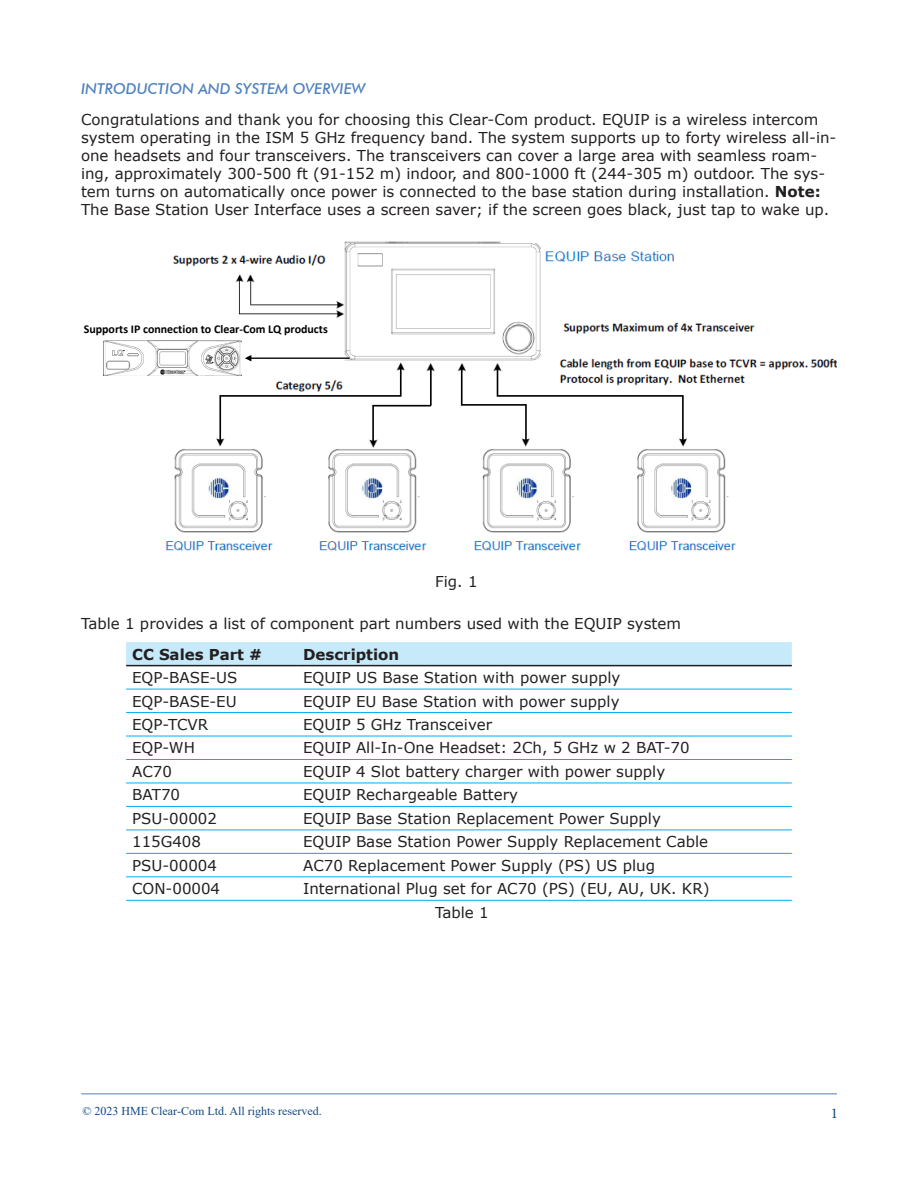
<style>
.page{position:relative;width:918px;height:1188px;background:#fff}
.page>*{position:absolute;margin:0;border:0;box-sizing:border-box;transform-origin:0 0}
.Body_Text{font:15px/18px "Verdana";color:#231f20}
.TOC_1{font:15px "Verdana";color:#231f20}
.Header_1_CAPS{font:italic 500 15px "Futura BT";color:#4f81bd}
.TOC_1-2{font:700 15px "Verdana";color:#231f20}
.t1{font:15px "Minion Pro";color:#114887}
.t2{font:700 12px "Calibri";letter-spacing:-.005em;color:#000}
.t3{font:12px "Times New Roman";color:#114887}
.s1{font-weight:700}
</style>
<div class="page">
<hr style="left:81px;top:1094px;width:756px;height:1px;background:#4f81bd">
<img style="left:166px;top:241px;width:671px;height:310px">
<img style="left:104px;top:340px;width:137px;height:36px">
<hr style="left:250px;top:358px;width:100px;height:1px;background:#000">
<svg style="left:245px;top:355px;width:6px;height:6px"></svg>
<div style="left:126px;top:642px;width:666px;height:23px;background:#c6eafa"></div>
<hr style="left:126px;top:665px;width:171px;height:1px;background:#231f20">
<hr style="left:297px;top:665px;width:495px;height:1px;background:#231f20">
<hr style="left:126px;top:689px;width:171px;height:1px;background:#00aeef">
<hr style="left:297px;top:689px;width:495px;height:1px;background:#00aeef">
<hr style="left:126px;top:712px;width:171px;height:1px;background:#00aeef">
<hr style="left:297px;top:712px;width:495px;height:1px;background:#00aeef">
<hr style="left:126px;top:736px;width:171px;height:1px;background:#00aeef">
<hr style="left:297px;top:736px;width:495px;height:1px;background:#00aeef">
<hr style="left:126px;top:759px;width:171px;height:1px;background:#00aeef">
<hr style="left:297px;top:759px;width:495px;height:1px;background:#00aeef">
<hr style="left:126px;top:783px;width:171px;height:1px;background:#00aeef">
<hr style="left:297px;top:783px;width:495px;height:1px;background:#00aeef">
<hr style="left:126px;top:806px;width:171px;height:1px;background:#00aeef">
<hr style="left:297px;top:806px;width:495px;height:1px;background:#00aeef">
<hr style="left:126px;top:830px;width:171px;height:1px;background:#00aeef">
<hr style="left:297px;top:830px;width:495px;height:1px;background:#00aeef">
<hr style="left:126px;top:853px;width:171px;height:1px;background:#00aeef">
<hr style="left:297px;top:853px;width:495px;height:1px;background:#00aeef">
<hr style="left:126px;top:876px;width:171px;height:1px;background:#00aeef">
<hr style="left:297px;top:876px;width:495px;height:1px;background:#00aeef">
<hr style="left:126px;top:900px;width:171px;height:1px;background:#00aeef">
<hr style="left:297px;top:900px;width:495px;height:1px;background:#00aeef">
<p class="Header_1_CAPS" style="left:81px;top:79px;width:286px">INTRODUCTION AND SYSTEM OVERVIEW</p>
<p class="Body_Text" style="left:81px;top:111px;width:757px">Congratulations and thank you for choosing this Clear-Com product. EQUIP is a wireless intercom system operating in the ISM 5 GHz frequency band. The system supports up to forty wireless all-in&shy;one headsets and four transceivers. The transceivers can cover a large area with seamless roam&shy;ing, approximately 300-500 ft (91-152 m) indoor, and 800-1000 ft (244-305 m) outdoor. The sys&shy;tem turns on automatically once power is connected to the base station during installation. <span class="s1">Note:<br></span>The Base Station User Interface uses a screen saver; if the screen goes black, just tap to wake up.</p>
<p class="t2" style="left:84px;top:321px;width:245px">Supports IP connection to Clear-Com LQ products</p>
<p class="Body_Text" style="left:435px;top:572px;width:44px">Fig. 1</p>
<p class="Body_Text" style="left:81px;top:615px;width:602px">Table 1 provides a list of component part numbers used with the EQUIP system</p>
<p class="TOC_1-2" style="left:132px;top:644px;width:132px">CC Sales Part #</p>
<p class="TOC_1-2" style="left:303px;top:644px;width:98px">Description</p>
<p class="TOC_1" style="left:132px;top:667px;width:107px">EQP-BASE-US</p>
<p class="TOC_1" style="left:303px;top:667px;width:319px">EQUIP US Base Station with power supply</p>
<p class="TOC_1" style="left:132px;top:691px;width:106px">EQP-BASE-EU</p>
<p class="TOC_1" style="left:303px;top:691px;width:318px">EQUIP EU Base Station with power supply</p>
<p class="TOC_1" style="left:132px;top:714px;width:78px">EQP-TCVR</p>
<p class="TOC_1" style="left:303px;top:714px;width:190px">EQUIP 5 GHz Transceiver</p>
<p class="TOC_1" style="left:132px;top:738px;width:64px">EQP-WH</p>
<p class="TOC_1" style="left:303px;top:738px;width:388px">EQUIP All-In-One Headset: 2Ch, 5 GHz w 2 BAT-70</p>
<p class="TOC_1" style="left:132px;top:761px;width:41px">AC70</p>
<p class="TOC_1" style="left:303px;top:761px;width:364px">EQUIP 4 Slot battery charger with power supply</p>
<p class="TOC_1" style="left:132px;top:785px;width:49px">BAT70</p>
<p class="TOC_1" style="left:303px;top:785px;width:216px">EQUIP Rechargeable Battery</p>
<p class="TOC_1" style="left:132px;top:808px;width:86px">PSU-00002</p>
<p class="TOC_1" style="left:303px;top:808px;width:359px">EQUIP Base Station Replacement Power Supply</p>
<p class="TOC_1" style="left:132px;top:832px;width:70px">115G408</p>
<p class="TOC_1" style="left:303px;top:832px;width:406px">EQUIP Base Station Power Supply Replacement Cable</p>
<p class="TOC_1" style="left:132px;top:855px;width:86px">PSU-00004</p>
<p class="TOC_1" style="left:303px;top:855px;width:353px">AC70 Replacement Power Supply (PS) US plug</p>
<p class="TOC_1" style="left:132px;top:879px;width:90px">CON-00004</p>
<p class="TOC_1" style="left:303px;top:879px;width:408px">International Plug set for AC70 (PS) (EU, AU, UK. KR)</p>
<p class="Body_Text" style="left:435px;top:903px;width:55px">Table 1</p>
<p class="t3" style="left:82px;top:1102px;width:241px">© 2023 HME Clear-Com Ltd. All rights reserved.</p>
<p class="t1" style="left:831px;top:1103px;width:9px">1</p>
</div>
